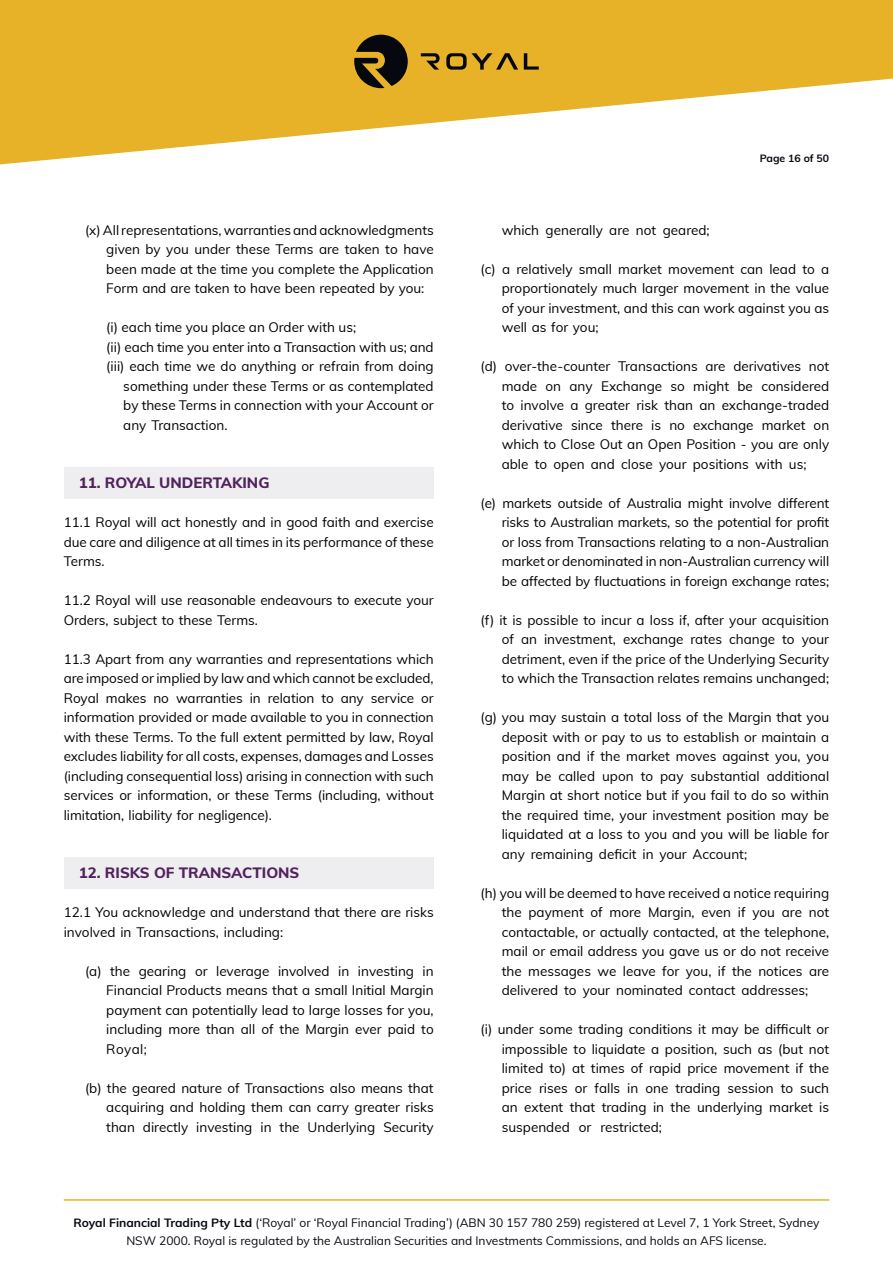
<style>
.page{position:relative;width:893px;height:1263px;background:#fff}
.page>*{position:absolute;margin:0;border:0;box-sizing:border-box;transform-origin:0 0}
.t1{font:800 15px "Muli";color:#52225c}
.t2{font:13.5px/19.5px "Muli";color:#000;text-align:justify}
.t3{font:12px/18px "Muli";color:#05080f;text-align:center}
.t4{font:700 10.5px "Muli";color:#05080f}
.s1{font-weight:700}
</style>
<div class="page">
<svg style="left:0;top:0;width:893px;height:165px;fill:#e7b228"></svg>
<svg style="left:421px;top:53px;width:19px;height:17px"></svg>
<svg style="left:524px;top:53px;width:15px;height:17px"></svg>
<svg style="left:446px;top:53px;width:72px;height:17px"></svg>
<svg style="left:354px;top:35px;width:54px;height:53px;background:#594718"></svg>
<hr style="left:64px;top:1199px;width:765px;height:2px;background:#e7b228">
<div style="left:64px;top:467px;width:370px;height:31px;background:#eeeef1"></div>
<div style="left:64px;top:857px;width:370px;height:31px;background:#eeeef1"></div>
<p class="t2" style="left:106px;top:219px;width:329px;text-indent:-21px">(x) All representations, warranties and acknowledgments given by you under these Terms are taken to have been made at the time you complete the Application Form and are taken to have been repeated by you:</p>
<p class="t2" style="left:106px;top:317px;width:251px">(i) each time you place an Order with us;</p>
<p class="t2" style="left:106px;top:336px;width:329px">(ii) each time you enter into a Transaction with us; and</p>
<p class="t2" style="left:106px;top:356px;width:329px">(iii) each time we do anything or refrain from doing</p>
<p class="t2" style="left:123px;top:375px;width:312px">something under these Terms or as contemplated</p>
<p class="t2" style="left:123px;top:395px;width:312px">by these Terms in connection with your Account or</p>
<p class="t2" style="left:123px;top:414px;width:106px">any Transaction.</p>
<p class="t1" style="left:79px;top:472px;width:192px">11. ROYAL UNDERTAKING</p>
<p class="t2" style="left:64px;top:512px;width:371px">11.1 Royal will act honestly and in good faith and exercise due care and diligence at all times in its performance of these Terms.</p>
<p class="t2" style="left:64px;top:590px;width:371px">11.2 Royal will use reasonable endeavours to execute your<br>Orders, subject to these Terms.</p>
<p class="t2" style="left:64px;top:648px;width:371px">11.3 Apart from any warranties and representations which are imposed or implied by law and which cannot be excluded, Royal makes no warranties in relation to any service or information provided or made available to you in connection with these Terms. To the full extent permitted by law, Royal excludes liability for all costs, expenses, damages and Losses (including consequential loss) arising in connection with such services or information, or these Terms (including, without limitation, liability for negligence).</p>
<p class="t1" style="left:79px;top:862px;width:222px">12. RISKS OF TRANSACTIONS</p>
<p class="t2" style="left:64px;top:902px;width:371px">12.1 You acknowledge and understand that there are risks involved in Transactions, including:</p>
<p class="t2" style="left:106px;top:960px;width:329px;text-indent:-21px">(a) the gearing or leverage involved in investing in Financial Products means that a small Initial Margin payment can potentially lead to large losses for you, including more than all of the Margin ever paid to Royal;</p>
<p class="t2" style="left:106px;top:1077px;width:329px;text-indent:-21px">(b) the geared nature of Transactions also means that acquiring and holding them can carry greater risks than directly investing in the Underlying Security</p>
<p class="t4" style="left:760px;top:151px;width:71px">Page 16 of 50</p>
<p class="t2" style="left:502px;top:219px;width:209px">which generally are not geared;</p>
<p class="t2" style="left:502px;top:258px;width:329px;text-indent:-21px">(c) a relatively small market movement can lead to a proportionately much larger movement in the value of your investment, and this can work against you as well as for you;</p>
<p class="t2" style="left:502px;top:356px;width:329px;text-indent:-21px">(d) over-the-counter Transactions are derivatives not made on any Exchange so might be considered to involve a greater risk than an exchange-traded derivative since there is no exchange market on which to Close Out an Open Position - you are only able to open and close your positions with us;</p>
<p class="t2" style="left:502px;top:492px;width:329px;text-indent:-21px">(e) markets outside of Australia might involve different risks to Australian markets, so the potential for profit or loss from Transactions relating to a non-Australian market or denominated in non-Australian currency will be affected by fluctuations in foreign exchange rates;</p>
<p class="t2" style="left:502px;top:609px;width:329px;text-indent:-21px">(f) it is possible to incur a loss if, after your acquisition of an investment, exchange rates change to your detriment, even if the price of the Underlying Security to which the Transaction relates remains unchanged;</p>
<p class="t2" style="left:502px;top:707px;width:329px;text-indent:-21px">(g) you may sustain a total loss of the Margin that you deposit with or pay to us to establish or maintain a position and if the market moves against you, you may be called upon to pay substantial additional Margin at short notice but if you fail to do so within the required time, your investment position may be liquidated at a loss to you and you will be liable for any remaining deficit in your Account;</p>
<p class="t2" style="left:502px;top:882px;width:329px;text-indent:-21px">(h) you will be deemed to have received a notice requiring the payment of more Margin, even if you are not contactable, or actually contacted, at the telephone, mail or email address you gave us or do not receive the messages we leave for you, if the notices are delivered to your nominated contact addresses;</p>
<p class="t2" style="left:502px;top:1019px;width:329px;text-indent:-21px">(i) under some trading conditions it may be difficult or impossible to liquidate a position, such as (but not limited to) at times of rapid price movement if the price rises or falls in one trading session to such an extent that trading in the underlying market is suspended or restricted;</p>
<p class="t3" style="left:73px;top:1213px;width:747px"><span class="s1">Royal Financial Trading Pty Ltd</span> (‘Royal’ or ‘Royal Financial Trading’) (ABN 30 157 780 259) registered at Level 7, 1 York Street, Sydney<br>NSW 2000. Royal is regulated by the Australian Securities and Investments Commissions, and holds an AFS license.</p>
</div>
